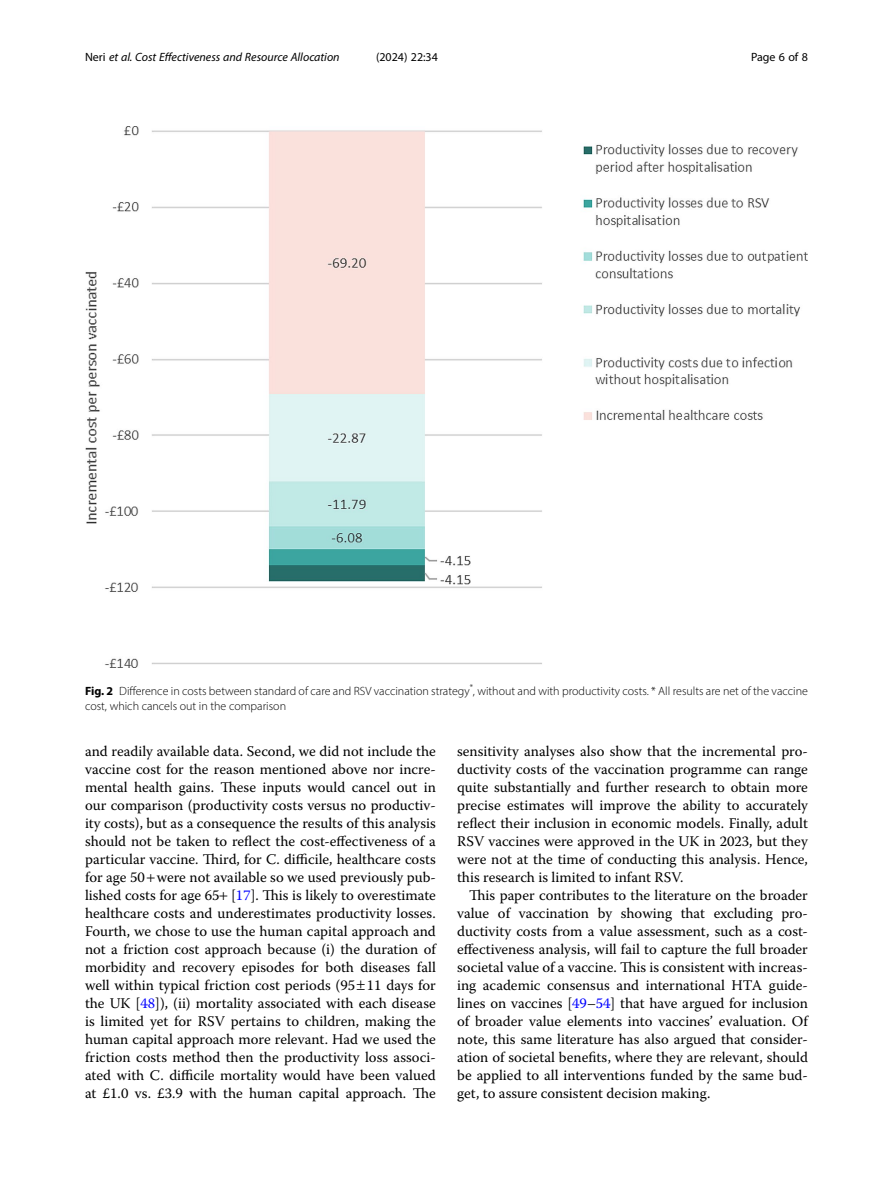
<style>
.page{position:relative;width:893px;height:1191px;background:#fff}
.page>*{position:absolute;margin:0;border:0;box-sizing:border-box;transform-origin:0 0}
.Body_Text_Indent{font:14.7px/18px "Warnock Pro";color:#000;text-align:justify}
.Figure_Caption{font:300 12px/15px "Myriad Pro";color:#000}
.t1{font:italic 12px "Myriad Pro";color:#000}
.t2{font:12px "Myriad Pro";color:#000}
.s1{font-style:normal}
.s2{font-weight:700}
.s3{color:#00f}
</style>
<div class="page">
<img style="left:85px;top:126px;width:723px;height:541px">
<p class="t1" style="left:85px;top:50px;width:256px"><span class="s1">Neri</span> et al. Cost Effectiveness and Resource Allocation</p>
<p class="t2" style="left:376px;top:50px;width:63px">(2024) 22:34</p>
<p class="t2" style="left:751px;top:50px;width:58px">Page 6 of 8</p>
<p class="Figure_Caption" style="left:85px;top:683px;width:724px"><span class="s2">Fig. 2</span> Difference in costs between standard of care and RSV vaccination strategy<sup>*</sup>, without and with productivity costs. * All results are net of the vaccine cost, which cancels out in the comparison</p>
<p class="Body_Text_Indent" style="left:85px;top:742px;width:352px">and readily available data. Second, we did not include the vaccine cost for the reason mentioned above nor incre&shy;mental health gains. These inputs would cancel out in our comparison (productivity costs versus no productiv&shy;ity costs), but as a consequence the results of this analysis should not be taken to reflect the cost-effectiveness of a particular vaccine. Third, for C. difficile, healthcare costs for age 50 were not available so we used previously pub&shy;lished costs for age 65 [<span class="s3">17</span>]. This is likely to overestimate healthcare costs and underestimates productivity losses.<br>Fourth, we chose to use the human capital approach and not a friction cost approach because (i) the duration of morbidity and recovery episodes for both diseases fall well within typical friction cost periods (95 11 days for the UK [<span class="s3">48</span>]), (ii) mortality associated with each disease is limited yet for RSV pertains to children, making the human capital approach more relevant. Had we used the friction costs method then the productivity loss associ&shy;ated with C. difficile mortality would have been valued at £1.0 vs. £3.9 with the human capital approach. The</p>
<p class="Body_Text_Indent" style="left:457px;top:742px;width:352px">sensitivity analyses also show that the incremental pro&shy;ductivity costs of the vaccination programme can range quite substantially and further research to obtain more precise estimates will improve the ability to accurately reflect their inclusion in economic models. Finally, adult RSV vaccines were approved in the UK in 2023, but they were not at the time of conducting this analysis. Hence, this research is limited to infant RSV.</p>
<p class="Body_Text_Indent" style="left:457px;top:886px;width:352px;text-indent:12px">This paper contributes to the literature on the broader value of vaccination by showing that excluding pro&shy;ductivity costs from a value assessment, such as a cost&shy;effectiveness analysis, will fail to capture the full broader societal value of a vaccine. This is consistent with increas&shy;ing academic consensus and international HTA guide&shy;lines on vaccines [<span class="s3">49</span>–<span class="s3">54</span>] that have argued for inclusion of broader value elements into vaccines’ evaluation. Of note, this same literature has also argued that consider&shy;ation of societal benefits, where they are relevant, should be applied to all interventions funded by the same bud&shy;get, to assure consistent decision making.</p>
</div>
